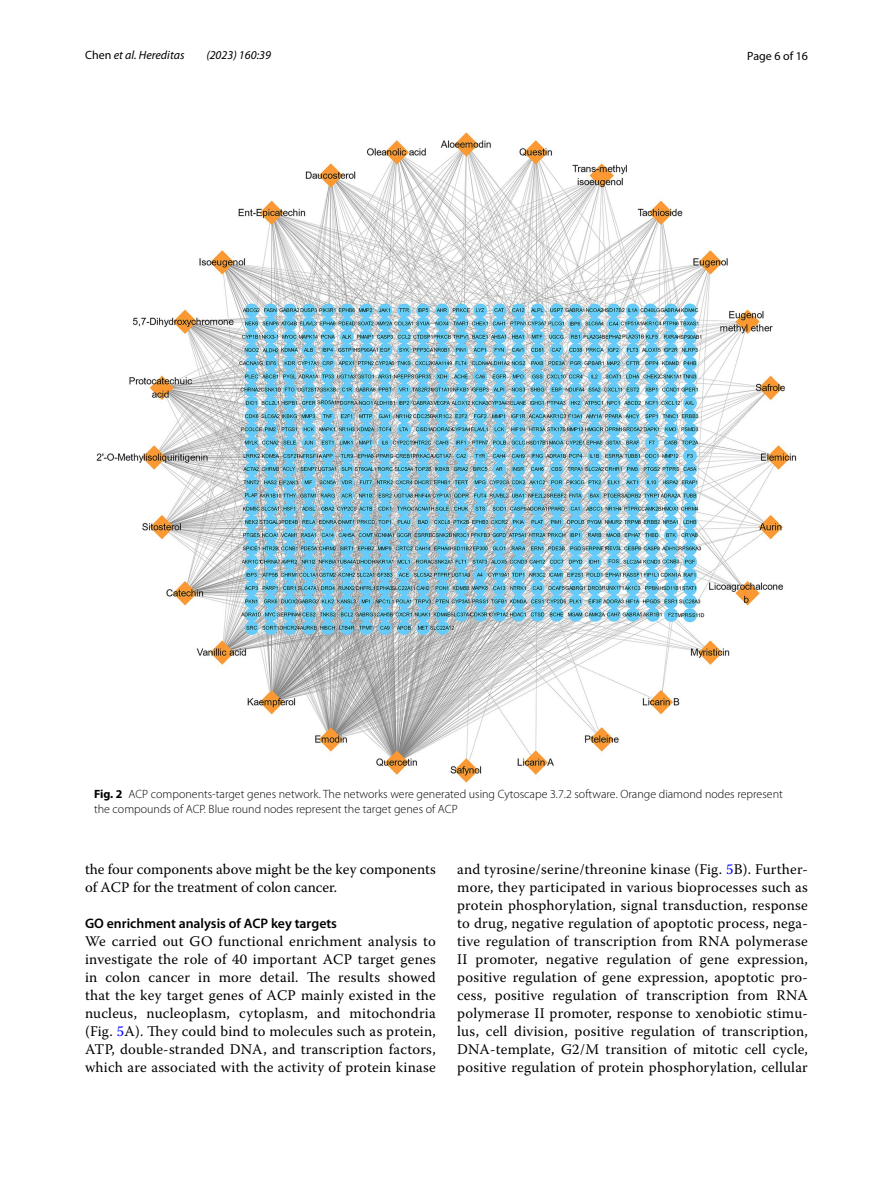
<style>
.page{position:relative;width:893px;height:1187px;background:#fff}
.page>*{position:absolute;margin:0;border:0;box-sizing:border-box;transform-origin:0 0}
.t1{font:14.7px/18px "Warnock Pro";letter-spacing:.015em;color:#000;text-align:justify}
.t2{font:600 13.8px "Myriad Pro";color:#000}
.t3{font:300 12px/15px "Myriad Pro";color:#000}
.t4{font:italic 12px "Myriad Pro";color:#000}
.t5{font:12px "Myriad Pro";color:#000}
.s1{font-style:normal}
.s2{font-weight:700}
.s3{color:#00f}
</style>
<div class="page">
<img style="left:96px;top:133px;width:701px;height:649px">
<p class="t4" style="left:85px;top:48px;width:101px"><span class="s1">Chen</span> et al. Hereditas</p>
<p class="t4" style="left:206px;top:48px;width:66px">(2023) 160:39</p>
<p class="t5" style="left:747px;top:48px;width:62px">Page 6 of 16</p>
<p class="t3" style="left:94px;top:786px;width:690px"><span class="s2">Fig. 2</span> ACP components-target genes network. The networks were generated using Cytoscape 3.7.2 software. Orange diamond nodes represent the compounds of ACP. Blue round nodes represent the target genes of ACP</p>
<p class="t1" style="left:85px;top:860px;width:352px">the four components above might be the key components of ACP for the treatment of colon cancer.</p>
<p class="t2" style="left:85px;top:914px;width:254px">GO enrichment analysis of ACP key targets</p>
<p class="t1" style="left:85px;top:932px;width:352px">We carried out GO functional enrichment analysis to investigate the role of 40 important ACP target genes in colon cancer in more detail. The results showed that the key target genes of ACP mainly existed in the nucleus, nucleoplasm, cytoplasm, and mitochondria (Fig. <span class="s3">5</span>A). They could bind to molecules such as protein, ATP, double-stranded DNA, and transcription factors, which are associated with the activity of protein kinase</p>
<p class="t1" style="left:457px;top:860px;width:352px">and tyrosine/serine/threonine kinase (Fig. <span class="s3">5</span>B). Further&shy;more, they participated in various bioprocesses such as protein phosphorylation, signal transduction, response to drug, negative regulation of apoptotic process, nega&shy;tive regulation of transcription from RNA polymerase II promoter, negative regulation of gene expression, positive regulation of gene expression, apoptotic pro&shy;cess, positive regulation of transcription from RNA polymerase II promoter, response to xenobiotic stimu&shy;lus, cell division, positive regulation of transcription, DNA-template, G2/M transition of mitotic cell cycle, positive regulation of protein phosphorylation, cellular</p>
</div>
